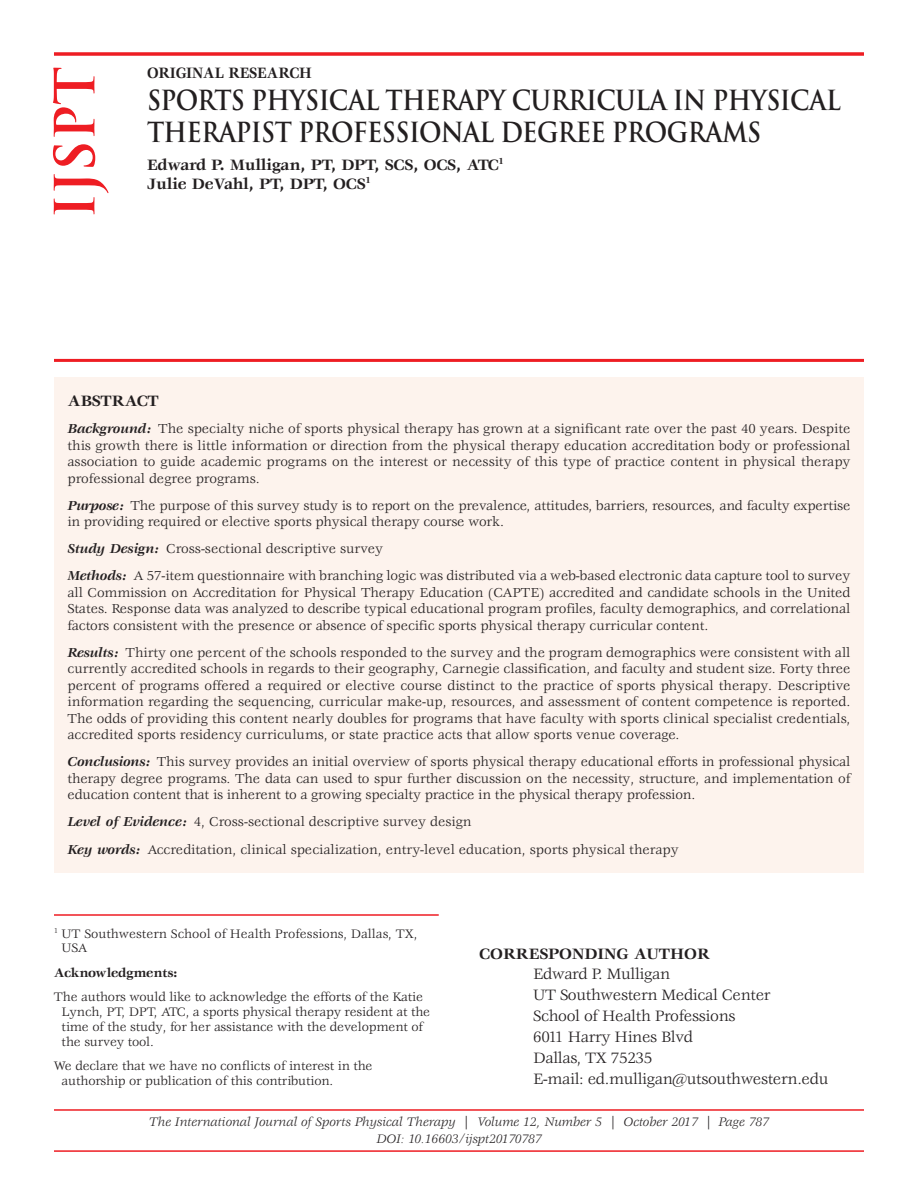
<style>
.page{position:relative;width:918px;height:1188px;background:#fff}
.page>*{position:absolute;margin:0;border:0;box-sizing:border-box;transform-origin:0 0}
.t1{font:700 54px "Trajan Pro";color:#ee1d23}
.t2{font:700 27px/32.2px "Trajan Pro";letter-spacing:-.025em;color:#231f20;scale:.9 1}
.t3{font:16.5px/21px "Veljovic Std";letter-spacing:-.02em;color:#231f20}
.t4{font:700 16.5px/18.8px "Veljovic Std";letter-spacing:-.01em;color:#231f20}
.t5{font:700 16.5px "Veljovic Std";letter-spacing:-.01em;color:#231f20;scale:.9 1}
.t6{font:14.25px/16.5px "Veljovic Std";letter-spacing:-.005em;color:#231f20;text-align:justify}
.t7{font:13.5px/15px "Veljovic Std";letter-spacing:-.01em;color:#231f20}
.t8{font:italic 13.5px/16.5px "Veljovic Std";color:#231f20;text-align:center}
.t9{font:700 13.5px "Veljovic Std";letter-spacing:-.01em;color:#231f20}
.s1{font-weight:700;font-style:italic}
</style>
<div class="page">
<div style="left:54px;top:377px;width:810px;height:496px;background:#fdf3ed"></div>
<svg style="left:54px;top:52px;width:810px;height:4px;background:#ef383e"></svg>
<hr style="left:54px;top:914px;width:385px;height:2px;background:#ee1d23">
<hr style="left:54px;top:359px;width:810px;height:3px;background:#ee1d23">
<hr style="left:54px;top:1109px;width:810px;height:2px;background:#ee1d23">
<hr style="left:54px;top:1150px;width:810px;height:2px;background:#ee1d23">
<h1 class="t1" style="left:44px;top:219px;width:154px;rotate:-90deg">IJSPT</h1>
<p class="t5" style="left:147px;top:66px;width:185px">ORIGINAL RESEARCH</p>
<h2 class="t2" style="left:147px;top:84px;width:772px">SPORTS PHYSICAL THERAPY CURRICULA IN PHYSICAL<br>THERAPIST PROFESSIONAL DEGREE PROGRAMS</h2>
<p class="t4" style="left:147px;top:156px;width:359px">Edward P. Mulligan, PT, DPT, SCS, OCS, ATC<sup>1<br></sup>Julie DeVahl, PT, DPT, OCS<sup>1</sup></p>
<p class="t4" style="left:68px;top:393px;width:93px">ABSTRACT</p>
<p class="t6" style="left:68px;top:421px;width:785px"><span class="s1">Background:</span> The specialty niche of sports physical therapy has grown at a significant rate over the past 40 years. Despite this growth there is little information or direction from the physical therapy education accreditation body or professional association to guide academic programs on the interest or necessity of this type of practice content in physical therapy professional degree programs.</p>
<p class="t6" style="left:68px;top:498px;width:785px"><span class="s1">Purpose:</span> The purpose of this survey study is to report on the prevalence, attitudes, barriers, resources, and faculty expertise in providing required or elective sports physical therapy course work.</p>
<p class="t6" style="left:68px;top:536px;width:785px;line-height:27px"><span class="s1">Study Design:</span> Cross-sectional descriptive survey<br><span class="s1">Methods:</span> A 57-item questionnaire with branching logic was distributed via a web-based electronic data capture tool to survey</p>
<p class="t6" style="left:68px;top:585px;width:785px">all Commission on Accreditation for Physical Therapy Education (CAPTE) accredited and candidate schools in the United States. Response data was analyzed to describe typical educational program profiles, faculty demographics, and correlational factors consistent with the presence or absence of specific sports physical therapy curricular content.</p>
<p class="t6" style="left:68px;top:645px;width:785px"><span class="s1">Results:</span> Thirty one percent of the schools responded to the survey and the program demographics were consistent with all currently accredited schools in regards to their geography, Carnegie classification, and faculty and student size. Forty three percent of programs offered a required or elective course distinct to the practice of sports physical therapy. Descriptive information regarding the sequencing, curricular make-up, resources, and assessment of content competence is reported.<br>The odds of providing this content nearly doubles for programs that have faculty with sports clinical specialist credentials, accredited sports residency curriculums, or state practice acts that allow sports venue coverage.</p>
<p class="t6" style="left:68px;top:754px;width:785px"><span class="s1">Conclusions:</span> This survey provides an initial overview of sports physical therapy educational efforts in professional physical therapy degree programs. The data can used to spur further discussion on the necessity, structure, and implementation of education content that is inherent to a growing specialty practice in the physical therapy profession.</p>
<p class="t6" style="left:68px;top:809px;width:613px;line-height:27.8px"><span class="s1">Level of Evidence:</span> 4, Cross-sectional descriptive survey design<br><span class="s1">Key words:</span> Accreditation, clinical specialization, entry-level education, sports physical therapy</p>
<p class="t7" style="left:62px;top:927px;width:357px;text-indent:-8px"><sup>1</sup> UT Southwestern School of Health Professions, Dallas, TX,<br>USA</p>
<p class="t9" style="left:54px;top:967px;width:125px">Acknowledgments:</p>
<p class="t7" style="left:62px;top:990px;width:370px;text-indent:-8px">The authors would like to acknowledge the efforts of the Katie Lynch, PT, DPT, ATC, a sports physical therapy resident at the time of the study, for her assistance with the development of the survey tool.</p>
<p class="t7" style="left:62px;top:1059px;width:313px;text-indent:-8px">We declare that we have no conflicts of interest in the authorship or publication of this contribution.</p>
<p class="t4" style="left:479px;top:945px;width:232px">CORRESPONDING AUTHOR</p>
<p class="t3" style="left:533px;top:965px;width:297px">Edward P. Mulligan<br>UT Southwestern Medical Center<br>School of Health Professions<br>6011 Harry Hines Blvd<br>Dallas, TX 75235<br>E-mail: ed.mulligan@utsouthwestern.edu</p>
<p class="t8" style="left:149px;top:1115px;width:622px">The International Journal of Sports Physical Therapy | Volume 12, Number 5 | October 2017 | Page 787<br>DOI: 10.16603/ijspt20170787</p>
</div>
